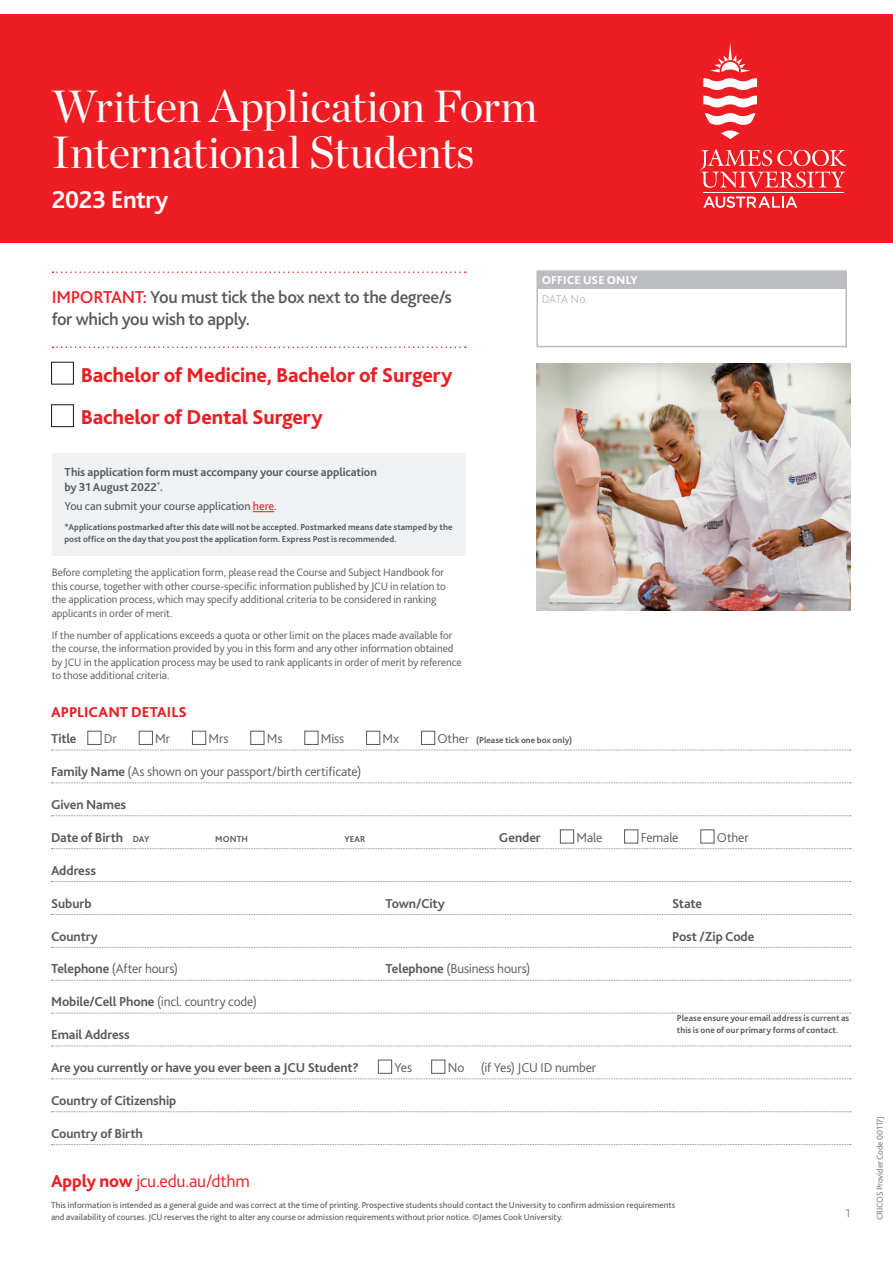
<style>
.page{position:relative;width:893px;height:1263px;background:#fff}
.page>*{position:absolute;margin:0;border:0;box-sizing:border-box;transform-origin:0 0}
.t1{font:45px "Chronicle Display";letter-spacing:-.015em;color:#fff}
.h2_Subheading_1{font:700 25.5px "Bliss 2";letter-spacing:-.02em;color:#fff}
.Subhead_2A{font:800 21px "Bliss 2";letter-spacing:-.005em;color:#ee1d23}
.text_-_special_1{font:500 18px/22.5px "Bliss 2";letter-spacing:-.02em;color:#57585a}
.Body_copy{font:300 18px "Bliss 2";letter-spacing:-.015em;color:#ee1d23}
.Subhead_2{font:800 15px "Bliss 2";letter-spacing:.005em;color:#ee1d23}
.Body_copy-2{font:300 13.5px "Bliss 2";letter-spacing:-.01em;color:#57585a}
.Body_copy-3{font:700 13.5px "Bliss 2";letter-spacing:-.01em;color:#57585a}
.Body_copy-4{font:700 12px/15px "Bliss 2";letter-spacing:-.005em;color:#57585a}
.Body_copy-5{font:12px "Bliss 2";letter-spacing:-.005em;color:#57585a}
.Subhead_2A-2{font:800 12px "Bliss 2";letter-spacing:.015em;color:#fff}
.Subhead_2A-3{font:300 12px "Bliss 2";letter-spacing:-.03em;color:#bcbdc0}
.t2{font:300 12px "Bliss 2";color:#808285}
.body_copy_small{font:300 11.25px/13.5px "Bliss 2";letter-spacing:-.005em;color:#57585a}
.Body_copy-6{font:9px/12px "Bliss 2";color:#57585a}
.Body_copy-7{font:700 9px/12px "Bliss 2";letter-spacing:.005em;color:#57585a}
.t3{font:9px "Bliss 2";letter-spacing:-.02em;color:#808285}
.s1{color:#ee1d23}
.s2{font-weight:300;font-size:13.5px}
.s3{font-weight:300;font-size:12px}
.s4{font-weight:700}
.s5{font-size:9px}
.s6{font-weight:800}
</style>
<div class="page">
<img style="left:536px;top:364px;width:314px;height:246px">
<div style="left:0;top:15px;width:893px;height:228px;background:#ee1d23"></div>
<div style="left:51px;top:362px;width:23px;height:23px;border:1px solid #231f20"></div>
<div style="left:51px;top:404px;width:23px;height:23px;border:1px solid #231f20"></div>
<svg style="left:51px;top:750px;width:800px;height:1px"></svg>
<svg style="left:51px;top:782px;width:800px;height:1px"></svg>
<svg style="left:51px;top:815px;width:800px;height:1px"></svg>
<svg style="left:51px;top:848px;width:800px;height:1px"></svg>
<svg style="left:51px;top:881px;width:800px;height:1px"></svg>
<svg style="left:51px;top:914px;width:800px;height:1px"></svg>
<svg style="left:51px;top:947px;width:800px;height:1px"></svg>
<svg style="left:51px;top:980px;width:800px;height:1px"></svg>
<svg style="left:51px;top:1013px;width:800px;height:1px"></svg>
<svg style="left:51px;top:1045px;width:800px;height:1px"></svg>
<svg style="left:51px;top:1078px;width:800px;height:1px"></svg>
<svg style="left:51px;top:1111px;width:800px;height:1px"></svg>
<svg style="left:51px;top:1144px;width:800px;height:1px"></svg>
<div style="left:87px;top:731px;width:14px;height:14px;background:#fff;border:1px solid #57585a"></div>
<div style="left:139px;top:731px;width:14px;height:14px;background:#fff;border:1px solid #57585a"></div>
<div style="left:192px;top:731px;width:14px;height:14px;background:#fff;border:1px solid #57585a"></div>
<div style="left:250px;top:731px;width:14px;height:14px;background:#fff;border:1px solid #57585a"></div>
<div style="left:304px;top:731px;width:14px;height:14px;background:#fff;border:1px solid #57585a"></div>
<div style="left:366px;top:731px;width:14px;height:14px;background:#fff;border:1px solid #57585a"></div>
<div style="left:421px;top:731px;width:14px;height:14px;background:#fff;border:1px solid #57585a"></div>
<div style="left:560px;top:829px;width:14px;height:14px;background:#fff;border:1px solid #57585a"></div>
<div style="left:624px;top:829px;width:14px;height:14px;background:#fff;border:1px solid #57585a"></div>
<div style="left:700px;top:829px;width:14px;height:14px;background:#fff;border:1px solid #57585a"></div>
<div style="left:378px;top:1060px;width:14px;height:13px;background:#fff;border:1px solid #57585a"></div>
<div style="left:431px;top:1060px;width:14px;height:13px;background:#fff;border:1px solid #57585a"></div>
<svg style="left:700px;top:149px;width:146px;height:39px"></svg>
<hr style="left:703px;top:192px;width:141px;height:1px;background:#fff">
<svg style="left:703px;top:96px;width:54px;height:11px"></svg>
<svg style="left:705px;top:113px;width:50px;height:12px"></svg>
<svg style="left:721px;top:131px;width:18px;height:8px"></svg>
<svg style="left:703px;top:78px;width:54px;height:12px"></svg>
<svg style="left:710px;top:43px;width:40px;height:29px"></svg>
<svg style="left:703px;top:196px;width:94px;height:12px"></svg>
<svg style="left:52px;top:271px;width:414px;height:2px"></svg>
<svg style="left:52px;top:346px;width:414px;height:2px"></svg>
<div style="left:52px;top:454px;width:414px;height:102px;background:#f0f1f2"></div>
<svg style="left:253px;top:511px;width:21px;height:1px"></svg>
<div style="left:536px;top:270px;width:311px;height:77px;background:#fff;border:2px solid #bcbdc0"></div>
<div style="left:537px;top:271px;width:309px;height:17px;background:#bcbdc0"></div>
<h1 class="t1" style="left:52px;top:71px;width:487px">Written Application Form</h1>
<h1 class="t1" style="left:52px;top:118px;width:424px">International Students</h1>
<h2 class="h2_Subheading_1" style="left:52px;top:184px;width:118px">2023 Entry</h2>
<p class="text_-_special_1" style="left:52px;top:285px;width:402px"><span class="s1">IMPORTANT:</span> You must tick the box next to the degree/s for which you wish to apply.</p>
<p class="Subhead_2A" style="left:81px;top:362px;width:373px">Bachelor of Medicine, Bachelor of Surgery</p>
<p class="Subhead_2A" style="left:81px;top:404px;width:243px">Bachelor of Dental Surgery</p>
<p class="Body_copy-4" style="left:64px;top:464px;width:314px">This application form must accompany your course application by 31 August 2022<sup>*</sup>.</p>
<p class="Body_copy-5" style="left:64px;top:498px;width:214px">You can submit your course application <span class="s1">here</span>.</p>
<p class="Body_copy-7" style="left:64px;top:521px;width:389px">*Applications postmarked after this date will not be accepted. Postmarked means date stamped by the post office on the day that you post the application form. Express Post is recommended.</p>
<p class="body_copy_small" style="left:52px;top:566px;width:396px">Before completing the application form, please read the Course and Subject Handbook for this course, together with other course-specific information published by JCU in relation to the application process, which may specify additional criteria to be considered in ranking applicants in order of merit.</p>
<p class="body_copy_small" style="left:52px;top:628px;width:411px">If the number of applications exceeds a quota or other limit on the places made available for the course, the information provided by you in this form and any other information obtained by JCU in the application process may be used to rank applicants in order of merit by reference to those additional criteria.</p>
<p class="Subhead_2A-2" style="left:542px;top:273px;width:98px">OFFICE USE ONLY</p>
<p class="Subhead_2A-3" style="left:542px;top:292px;width:48px">DATA No.</p>
<p class="Subhead_2" style="left:51px;top:702px;width:137px">APPLICANT DETAILS</p>
<p class="Body_copy-3" style="left:51px;top:730px;width:27px">Title</p>
<p class="Body_copy-2" style="left:104px;top:730px;width:15px">Dr</p>
<p class="Body_copy-2" style="left:155px;top:730px;width:16px">Mr</p>
<p class="Body_copy-2" style="left:209px;top:730px;width:21px">Mrs</p>
<p class="Body_copy-2" style="left:267px;top:730px;width:17px">Ms</p>
<p class="Body_copy-2" style="left:321px;top:730px;width:25px">Miss</p>
<p class="Body_copy-2" style="left:383px;top:730px;width:18px">Mx</p>
<p class="Body_copy-7" style="left:438px;top:734px;width:136px"><span class="s2">Othe</span><span class="s3">r</span> (Please tick one box only)</p>
<p class="Body_copy-2" style="left:51px;top:763px;width:312px"><span class="s4">Family Name</span> (As shown on your passport/birth certificate)</p>
<p class="Body_copy-3" style="left:51px;top:796px;width:77px">Given Names</p>
<p class="Body_copy-3" style="left:51px;top:829px;width:100px">Date of Birth <span class="s5">DAY</span></p>
<p class="Body_copy-7" style="left:215px;top:833px;width:34px">MONTH</p>
<p class="Body_copy-7" style="left:344px;top:833px;width:23px">YEAR</p>
<p class="Body_copy-3" style="left:499px;top:829px;width:43px">Gender</p>
<p class="Body_copy-2" style="left:576px;top:829px;width:27px">Male</p>
<p class="Body_copy-2" style="left:641px;top:829px;width:39px">Female</p>
<p class="Body_copy-2" style="left:717px;top:829px;width:33px">Other</p>
<p class="Body_copy-3" style="left:51px;top:862px;width:47px">Address</p>
<p class="Body_copy-3" style="left:51px;top:895px;width:42px">Suburb</p>
<p class="Body_copy-3" style="left:386px;top:895px;width:61px">Town/City</p>
<p class="Body_copy-3" style="left:672px;top:895px;width:31px">State</p>
<p class="Body_copy-3" style="left:51px;top:928px;width:48px">Country</p>
<p class="Body_copy-3" style="left:672px;top:928px;width:84px">Post /Zip Code</p>
<p class="Body_copy-2" style="left:51px;top:960px;width:129px"><span class="s4">Telephone</span> (After hours)</p>
<p class="Body_copy-2" style="left:386px;top:960px;width:146px"><span class="s4">Telephone</span> (Business hours)</p>
<p class="Body_copy-2" style="left:51px;top:993px;width:208px"><span class="s4">Mobile/Cell Phone</span> (incl. country code)</p>
<p class="Body_copy-3" style="left:51px;top:1026px;width:80px">Email Address</p>
<p class="Body_copy-3" style="left:51px;top:1059px;width:309px">Are you currently or have you ever been a JCU Student?</p>
<p class="Body_copy-2" style="left:394px;top:1059px;width:19px">Yes</p>
<p class="Body_copy-2" style="left:448px;top:1059px;width:150px">No (if Yes) JCU ID number</p>
<p class="Body_copy-3" style="left:51px;top:1092px;width:127px">Country of Citizenship</p>
<p class="Body_copy-3" style="left:51px;top:1125px;width:93px">Country of Birth</p>
<p class="Body_copy-7" style="left:677px;top:1012px;width:174px">Please ensure your email address is current as this is one of our primary forms of contact.</p>
<p class="Body_copy" style="left:51px;top:1170px;width:200px"><span class="s6">Apply now</span> jcu.edu.au/dthm</p>
<p class="Body_copy-6" style="left:51px;top:1199px;width:626px">This information is intended as a general guide and was correct at the time of printing. Prospective students should contact the University to confirm admission requirements and availability of courses. JCU reserves the right to alter any course or admission requirements without prior notice. ©James Cook University.</p>
<p class="t2" style="left:845px;top:1205px;width:6px">1</p>
<p class="t3" style="left:874px;top:1220px;width:106px;rotate:-90deg">CRICOS Provider Code 00117J</p>
</div>
